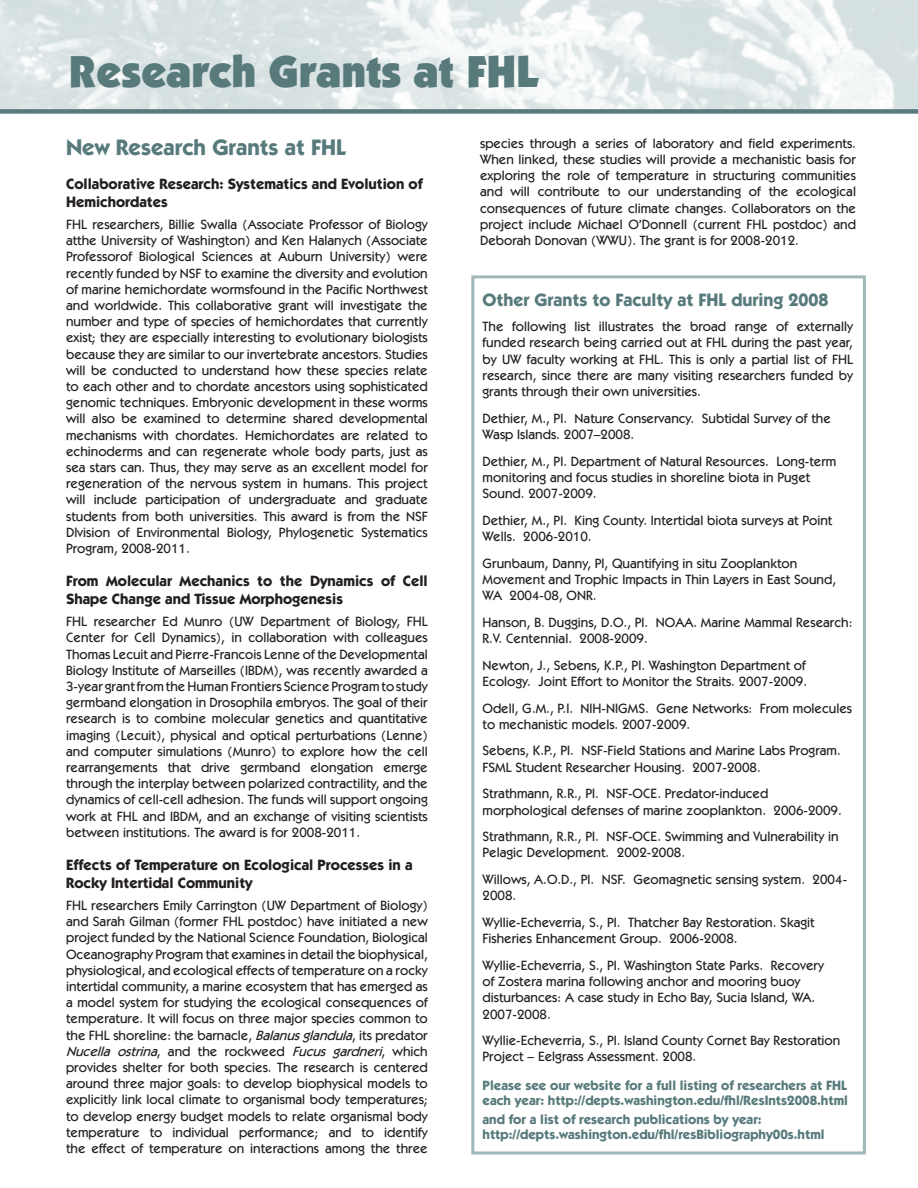
<style>
.page{position:relative;width:918px;height:1188px;background:#fff}
.page>*{position:absolute;margin:0;border:0;box-sizing:border-box;transform-origin:0 0}
.t1{font:900 45px "Itc Kabel";color:#587a7b}
.t2{font:700 22.5px "Itc Kabel";color:#587a7b}
.t3{font:700 18px "Itc Kabel";color:#587a7b}
.t4{font:700 15px/18px "Itc Kabel";color:#231f20}
.t5{font:500 13.5px/16.2px "Itc Kabel";color:#231f20}
.t6{font:700 13.5px/15px "Itc Kabel";color:#587a7b}
.s1{font-style:italic}
</style>
<div class="page">
<img style="left:0;top:0;width:918px;height:109px">
<div style="left:0;top:109px;width:918px;height:5px;background:#587a7b"></div>
<div style="left:471px;top:275px;width:395px;height:879px;border:3px solid #a0b7b8"></div>
<h1 class="t1" style="left:69px;top:44px;width:472px">Research Grants at FHL</h1>
<h2 class="t2" style="left:66px;top:133px;width:282px">New Research Grants at FHL</h2>
<p class="t4" style="left:66px;top:175px;width:358px">Collaborative Research: Systematics and Evolution of<br>Hemichordates</p>
<p class="t5" style="left:66px;top:216px;width:363px;text-align:justify">FHL researchers, Billie Swalla (Associate Professor of Biology atthe University of Washington) and Ken Halanych (Associate Professorof Biological Sciences at Auburn University) were recently funded by NSF to examine the diversity and evolution of marine hemichordate wormsfound in the Pacific Northwest and worldwide. This collaborative grant will investigate the number and type of species of hemichordates that currently exist; they are especially interesting to evolutionary biologists because they are similar to our invertebrate ancestors. Studies will be conducted to understand how these species relate to each other and to chordate ancestors using sophisticated genomic techniques. Embryonic development in these worms will also be examined to determine shared developmental mechanisms with chordates. Hemichordates are related to echinoderms and can regenerate whole body parts, just as sea stars can. Thus, they may serve as an excellent model for regeneration of the nervous system in humans. This project will include participation of undergraduate and graduate students from both universities. This award is from the NSF DIvision of Environmental Biology, Phylogenetic Systematics Program, 2008-2011.</p>
<p class="t4" style="left:66px;top:572px;width:363px">From Molecular Mechanics to the Dynamics of Cell<br>Shape Change and Tissue Morphogenesis</p>
<p class="t5" style="left:66px;top:614px;width:363px;text-align:justify">FHL researcher Ed Munro (UW Department of Biology, FHL Center for Cell Dynamics), in collaboration with colleagues Thomas Lecuit and Pierre-Francois Lenne of the Developmental Biology Institute of Marseilles (IBDM), was recently awarded a 3-year grant from the Human Frontiers Science Program to study germband elongation in Drosophila embryos. The goal of their research is to combine molecular genetics and quantitative imaging (Lecuit), physical and optical perturbations (Lenne) and computer simulations (Munro) to explore how the cell rearrangements that drive germband elongation emerge through the interplay between polarized contractility, and the dynamics of cell-cell adhesion. The funds will support ongoing work at FHL and IBDM, and an exchange of visiting scientists between institutions. The award is for 2008-2011.</p>
<p class="t4" style="left:66px;top:856px;width:348px">Effects of Temperature on Ecological Processes in a<br>Rocky Intertidal Community</p>
<p class="t5" style="left:66px;top:897px;width:363px;text-align:justify">FHL researchers Emily Carrington (UW Department of Biology) and Sarah Gilman (former FHL postdoc) have initiated a new project funded by the National Science Foundation, Biological Oceanography Program that examines in detail the biophysical, physiological, and ecological effects of temperature on a rocky intertidal community, a marine ecosystem that has emerged as a model system for studying the ecological consequences of temperature. It will focus on three major species common to the FHL shoreline: the barnacle, <span class="s1">Balanusglandula</span>, its predator <span class="s1">Nucella ostrina</span>, a n d t h e r o c k w e e d <span class="s1">Fucus gardneri</span>, w h i c h provides shelter for both species. The research is centered around three major goals: to develop biophysical models to explicitly link local climate to organismal body temperatures; to develop energy budget models to relate organismal body temperature to individual performance; and to identify the effect of temperature on interactions among the three</p>
<p class="t5" style="left:480px;top:135px;width:377px;text-align:justify">species through a series of laboratory and field experiments.<br>When linked, these studies will provide a mechanistic basis for exploring the role of temperature in structuring communities and will contribute to our understanding of the ecological consequences of future climate changes. Collaborators on the project include Michael O’Donnell (current FHL postdoc) and Deborah Donovan (WWU). The grant is for 2008-2012.</p>
<h3 class="t3" style="left:483px;top:289px;width:348px">Other Grants to Faculty at FHL during 2008</h3>
<p class="t5" style="left:483px;top:319px;width:372px;text-align:justify">The following list illustrates the broad range of externally funded research being carried out at FHL during the past year, by UW faculty working at FHL. This is only a partial list of FHL research, since there are many visiting researchers funded by grants through their own universities.</p>
<p class="t5" style="left:483px;top:410px;width:350px">Dethier, M., PI. Nature Conservancy. Subtidal Survey of the<br>Wasp Islands. 2007–2008.</p>
<p class="t5" style="left:483px;top:453px;width:355px">Dethier, M., PI. Department of Natural Resources. Long-term monitoring and focus studies in shoreline biota in Puget<br>Sound. 2007-2009.</p>
<p class="t5" style="left:483px;top:512px;width:351px">Dethier, M., PI. King County. Intertidal biota surveys at Point<br>Wells. 2006-2010.</p>
<p class="t5" style="left:483px;top:555px;width:355px">Grunbaum, Danny, PI, Quantifying in situ Zooplankton<br>Movement and Trophic Impacts in Thin Layers in East Sound,<br>WA 2004-08, ONR.</p>
<p class="t5" style="left:483px;top:614px;width:371px">Hanson, B. Duggins, D.O., PI. NOAA. Marine Mammal Research:<br>R.V. Centennial. 2008-2009.</p>
<p class="t5" style="left:483px;top:657px;width:326px">Newton, J., Sebens, K.P., PI. Washington Department of<br>Ecology. Joint Effort to Monitor the Straits. 2007-2009.</p>
<p class="t5" style="left:483px;top:700px;width:371px">Odell, G.M., P.I. NIH-NIGMS. Gene Networks: From molecules to mechanistic models. 2007-2009.</p>
<p class="t5" style="left:483px;top:743px;width:360px">Sebens, K.P., PI. NSF-Field Stations and Marine Labs Program.<br>FSML Student Researcher Housing. 2007-2008.</p>
<p class="t5" style="left:483px;top:786px;width:361px">Strathmann, R.R., PI. NSF-OCE. Predator-induced morphological defenses of marine zooplankton. 2006-2009.</p>
<p class="t5" style="left:483px;top:829px;width:358px">Strathmann, R.R., PI. NSF-OCE. Swimming and Vulnerability in<br>Pelagic Development. 2002-2008.</p>
<p class="t5" style="left:483px;top:871px;width:366px">Willows, A.O.D., PI. NSF. Geomagnetic sensing system. 2004-<br>2008.</p>
<p class="t5" style="left:483px;top:914px;width:334px">Wyllie-Echeverria, S., PI. Thatcher Bay Restoration. Skagit<br>Fisheries Enhancement Group. 2006-2008.</p>
<p class="t5" style="left:483px;top:957px;width:343px">Wyllie-Echeverria, S., PI. Washington State Parks. Recovery of Zostera marina following anchor and mooring buoy disturbances: A case study in Echo Bay, Sucia Island, WA.<br>2007-2008.</p>
<p class="t5" style="left:483px;top:1033px;width:359px">Wyllie-Echeverria, S., PI. Island County Cornet Bay Restoration<br>Project – Eelgrass Assessment. 2008.</p>
<p class="t6" style="left:483px;top:1078px;width:367px">Please see our website for a full listing of researchers at FHL each year: http://depts.washington.edu/fhl/ResInts2008.html</p>
<p class="t6" style="left:483px;top:1112px;width:344px">and for a list of research publications by year: http://depts.washington.edu/fhl/resBibliography00s.html</p>
</div>
